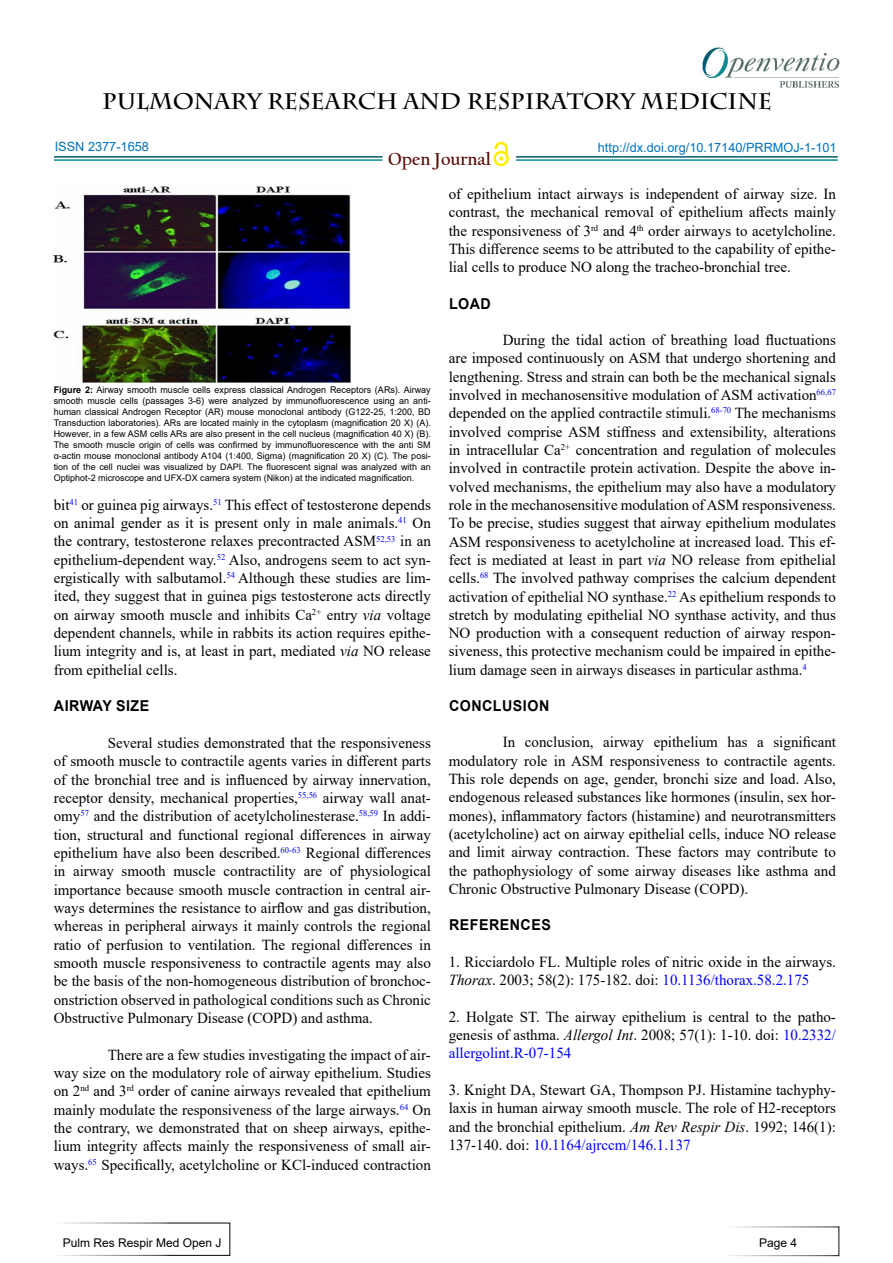
<style>
.page{position:relative;width:893px;height:1263px;background:#fff}
.page>*{position:absolute;margin:0;border:0;box-sizing:border-box;transform-origin:0 0}
.t1{font:700 22.5px "Charlemagne Std";color:#000}
.t2{font:700 18.15px "Californian FB";color:#580b05}
.t3{font:15.3px/18.3px "Times New Roman";color:#000;text-align:justify}
.t4{font:700 15px "Arial";letter-spacing:.035em;color:#000;scale:.95 1}
.t5{font:12.75px "Arial";color:#0072bc}
.t6{font:12.75px "Arial";color:#0071bc}
.t7{font:12px "Arial";color:#000}
.t8{font:9.15px/10.9px "Arial";color:#000;text-align:justify}
.t9{font:9px/10.8px "Arial";color:#000;text-align:justify}
.s1{font-weight:700}
.s2{font-size:9.15px}
.s3{font-style:italic}
.s4{color:#0000fa}
</style>
<div class="page">
<hr style="left:54px;top:156px;width:328px;height:2px;background:#015d75">
<hr style="left:54px;top:159px;width:328px;height:2px;background:#0a8b93">
<hr style="left:516px;top:156px;width:322px;height:2px;background:#015d75">
<hr style="left:516px;top:159px;width:322px;height:2px;background:#0a8b93">
<svg style="left:493px;top:151px;width:16px;height:15px"></svg>
<div style="left:496px;top:153px;width:10px;height:11px;background:#fff;border-radius:50%"></div>
<svg style="left:495px;top:141px;width:13px;height:20px"></svg>
<div style="left:54px;top:1223px;width:176px;height:33px;border:1px solid #fff"></div>
<div style="left:723px;top:1226px;width:116px;height:30px;border:1px solid #fff"></div>
<img style="left:702px;top:47px;width:138px;height:41px">
<img style="left:54px;top:187px;width:297px;height:195px">
<h1 class="t1" style="left:102px;top:88px;width:671px">PULMONARY RESEARCH AND RESPIRATORY MEDICINE</h1>
<p class="t6" style="left:55px;top:138px;width:96px">ISSN 2377-1658</p>
<p class="t5" style="left:598px;top:139px;width:240px">http://dx.doi.org/10.17140/PRRMOJ-1-101</p>
<p class="t2" style="left:388px;top:148px;width:104px">Open Journal</p>
<p class="t8" style="left:54px;top:385px;width:379px"><span class="s1">Figure 2:</span> Airway smooth muscle cells express classical Androgen Receptors (ARs). Airway smooth muscle cells (passages 3-6) were analyzed by immunofluorescence using an anti&shy;human classical Androgen Receptor (AR) mouse monoclonal antibody (G122-25, 1:200, BD Transduction laboratories). ARs are located mainly in the cytoplasm (magnification 20 X) (A).<br>However, in a few ASM cells ARs are also present in the cell nucleus (magnification 40 X) (B).</p>
<p class="t9" style="left:54px;top:440px;width:379px"><span class="s2">The</span> smooth muscle origin of cells was confirmed by immunofluorescence with the anti SM α-actin mouse monoclonal antibody A104 (1:400, Sigma) (magnification 20 X) (C). The posi&shy;tion of the cell nuclei was visualized by DAPI. The fluorescent signal was analyzed with an Optiphot-2 microscope and UFX-DX camera system (Nikon) at the indicated magnification.</p>
<p class="t3" style="left:54px;top:495px;width:379px">bit<sup>41</sup> or guinea pig airways.<sup>51</sup> This effect of testosterone depends on animal gender as it is present only in male animals.<sup>41</sup> On the contrary, testosterone relaxes precontracted ASM<sup>52,53</sup> in an epithelium-dependent way.<sup>52</sup> Also, androgens seem to act syn&shy;ergistically with salbutamol.<sup>54</sup> Although these studies are lim&shy;ited, they suggest that in guinea pigs testosterone acts directly on airway smooth muscle and inhibits Ca<sup>2+</sup> entry <span class="s3">via</span> voltage dependent channels, while in rabbits its action requires epithe&shy;lium integrity and is, at least in part, mediated <span class="s3">via</span> NO release from epithelial cells.</p>
<p class="t4" style="left:54px;top:696px;width:102px">AIRWAY SIZE</p>
<p class="t3" style="left:54px;top:733px;width:379px;text-indent:54px">Several studies demonstrated that the responsiveness of smooth muscle to contractile agents varies in different parts of the bronchial tree and is influenced by airway innervation, receptor density, mechanical properties,<sup>55,56</sup> airway wall anat&shy;omy<sup>57</sup> and the distribution of acetylcholinesterase.<sup>58,59</sup> In addi&shy;tion, structural and functional regional differences in airway epithelium have also been described.<sup>60-63</sup> Regional differences in airway smooth muscle contractility are of physiological importance because smooth muscle contraction in central air&shy;ways determines the resistance to airflow and gas distribution, whereas in peripheral airways it mainly controls the regional ratio of perfusion to ventilation. The regional differences in smooth muscle responsiveness to contractile agents may also be the basis of the non-homogeneous distribution of bronchoc&shy;onstriction observed in pathological conditions such as Chronic Obstructive Pulmonary Disease (COPD) and asthma.</p>
<p class="t3" style="left:54px;top:1045px;width:379px;text-indent:54px">There are a few studies investigating the impact of air&shy;way size on the modulatory role of airway epithelium. Studies on 2<sup>nd</sup> and 3<sup>rd</sup> order of canine airways revealed that epithelium mainly modulate the responsiveness of the large airways.<sup>64</sup> On the contrary, we demonstrated that on sheep airways, epithe&shy;lium integrity affects mainly the responsiveness of small air&shy;ways.<sup>65</sup> Specifically, acetylcholine or KCl-induced contraction</p>
<p class="t3" style="left:449px;top:184px;width:389px">of epithelium intact airways is independent of airway size. In contrast, the mechanical removal of epithelium affects mainly the responsiveness of 3<sup>rd</sup> and 4<sup>th</sup> order airways to acetylcholine.<br>This difference seems to be attributed to the capability of epithe&shy;lial cells to produce NO along the tracheo-bronchial tree.</p>
<p class="t4" style="left:449px;top:293px;width:46px">LOAD</p>
<p class="t3" style="left:449px;top:330px;width:389px;text-indent:54px">During the tidal action of breathing load fluctuations are imposed continuously on ASM that undergo shortening and lengthening. Stress and strain can both be the mechanical signals involved in mechanosensitive modulation of ASM activation<sup>66,67 </sup>depended on the applied contractile stimuli.<sup>68-70</sup> The mechanisms involved comprise ASM stiffness and extensibility, alterations in intracellular Ca<sup>2+</sup> concentration and regulation of molecules involved in contractile protein activation. Despite the above in&shy;volved mechanisms, the epithelium may also have a modulatory role in the mechanosensitive modulation of ASM responsiveness.<br>To be precise, studies suggest that airway epithelium modulates ASM responsiveness to acetylcholine at increased load. This ef&shy;fect is mediated at least in part <span class="s3">via</span> NO release from epithelial cells.<sup>68</sup> The involved pathway comprises the calcium dependent activation of epithelial NO synthase.<sup>22</sup> As epithelium responds to stretch by modulating epithelial NO synthase activity, and thus NO production with a consequent reduction of airway respon&shy;siveness, this protective mechanism could be impaired in epithe&shy;lium damage seen in airways diseases in particular asthma.<sup>4</sup></p>
<p class="t4" style="left:449px;top:695px;width:107px">CONCLUSION</p>
<p class="t3" style="left:449px;top:733px;width:389px;text-indent:54px">In conclusion, airway epithelium has a significant modulatory role in ASM responsiveness to contractile agents.<br>This role depends on age, gender, bronchi size and load. Also, endogenous released substances like hormones (insulin, sex hor&shy;mones), inflammatory factors (histamine) and neurotransmitters (acetylcholine) act on airway epithelial cells, induce NO release and limit airway contraction. These factors may contribute to the pathophysiology of some airway diseases like asthma and Chronic Obstructive Pulmonary Disease (COPD).</p>
<p class="t4" style="left:449px;top:914px;width:109px">REFERENCES</p>
<p class="t3" style="left:449px;top:952px;width:389px">1. Ricciardolo FL. Multiple roles of nitric oxide in the airways.<br><span class="s3">Thorax</span>. 2003; 58(2): 175-182. doi: <span class="s4">10.1136/thorax.58.2.175</span></p>
<p class="t3" style="left:449px;top:1007px;width:389px">2. Holgate ST. The airway epithelium is central to the patho&shy;genesis of asthma. <span class="s3">Allergol Int</span>. 2008; 57(1): 1-10. doi: <span class="s4">10.2332/ allergolint.R-07-154</span></p>
<p class="t3" style="left:449px;top:1080px;width:389px">3. Knight DA, Stewart GA, Thompson PJ. Histamine tachyphy&shy;laxis in human airway smooth muscle. The role of H2-receptors and the bronchial epithelium. <span class="s3">Am Rev Respir Dis</span>. 1992; 146(1):<br>137-140. doi: <span class="s4">10.1164/ajrccm/146.1.137</span></p>
<p class="t7" style="left:63px;top:1234px;width:160px">Pulm Res Respir Med Open J</p>
<p class="t7" style="left:759px;top:1234px;width:40px">Page 4</p>
</div>
